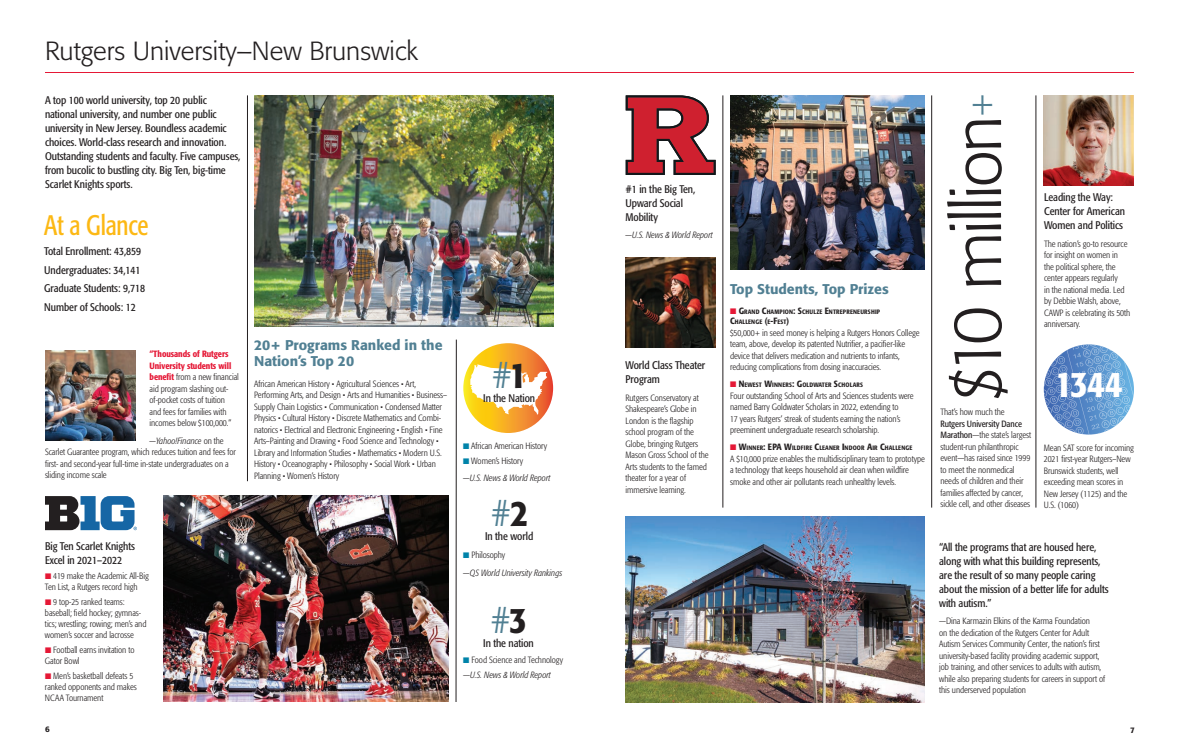
<style>
.page{position:relative;width:1179px;height:756px;background:#fff}
.page>*{position:absolute;margin:0;border:0;box-sizing:border-box;transform-origin:0 0}
.BIG_-Number{font:300 68px "Formata BQ";letter-spacing:-.035em;color:#231f20}
.Number_FormMedCnd_37{font:300 condensed 37px "Formata BQ";color:#518093}
.Number_FormMedCnd_37-2{font:500 condensed 37px "Formata BQ";color:#fff}
.Head_FormCnd_28pt{font:condensed 28px "Formata BQ";letter-spacing:-.01em;color:#fcb814;scale:.9 1}
.Page_Head{font:300 26px "Formata BQ";color:#231f20}
.Story-Form_Med_Head{font:500 14px/16px "Formata BQ";color:#518093}
.Text-B_FormCnd_11pt{font:condensed 11px/14px "Formata BQ";letter-spacing:-.005em;color:#231f20}
.Text-A_FormLtCnd_9pt{font:300 condensed 9px/11.5px "Formata BQ";letter-spacing:-.005em;color:#231f20}
.Text-A_no_space_befo{font:300 condensed 9px/11.5px "Formata BQ";letter-spacing:-.005em;color:#231f20}
.Text-_A_List{font:300 condensed 9px/11px "Formata BQ";letter-spacing:-.005em;color:#231f20}
.Attribute_Cnd_Lt_Ita{font:italic 300 condensed 9px "Formata BQ";letter-spacing:-.005em;color:#231f20}
.Text-_A_List-2{font:italic 300 condensed 9px "Formata BQ";letter-spacing:-.005em;color:#231f20}
.Story_Sub-head{font:500 condensed 9px "Formata BQ";color:#231f20}
.t1{font:500 8px "Formata BQ";color:#231f20}
.Story_Sub-head-2{font:500 condensed 6.3px/10px "Formata BQ";letter-spacing:.035em;color:#231f20}
.s1{font-weight:500;color:#e51836}
.s2{font-style:italic}
.s3{color:#e51836}
.s4{font-weight:500;color:#231f20}
.s5{color:#0083a9}
.s6{font-style:normal}
.s7{font-size:9px}
.s8{font-size:6.3px}
.s9{font-size:36px;color:#518093}
.s10{font-weight:400}
</style>
<div class="page">
<svg style="left:456px;top:339px;width:1px;height:363px"></svg>
<hr style="left:247px;top:95px;width:1px;height:386px;background:#231f20">
<hr style="left:1036px;top:95px;width:1px;height:413px;background:#231f20">
<hr style="left:931px;top:95px;width:1px;height:413px;background:#231f20">
<hr style="left:723px;top:95px;width:1px;height:413px;background:#231f20">
<hr style="left:45px;top:72px;width:1089px;height:1px;background:#e51836">
<img style="left:254px;top:95px;width:299px;height:231px">
<img style="left:163px;top:496px;width:286px;height:206px">
<svg style="left:463px;top:343px;width:90px;height:90px;background:#f5a729"></svg>
<svg style="left:470px;top:364px;width:77px;height:50px"></svg>
<img style="left:45px;top:351px;width:90px;height:90px">
<svg style="left:45px;top:496px;width:92px;height:34px"></svg>
<img style="left:730px;top:95px;width:195px;height:174px">
<img style="left:625px;top:516px;width:300px;height:186px">
<img style="left:625px;top:258px;width:91px;height:90px">
<img style="left:1044px;top:95px;width:90px;height:91px">
<svg style="left:626px;top:95px;width:90px;height:80px"></svg>
<svg style="left:1044px;top:344px;width:90px;height:91px"></svg>
<p class="Page_Head" style="left:45px;top:36px;width:374px">Rutgers University–New Brunswick</p>
<p class="Text-B_FormCnd_11pt" style="left:45px;top:93px;width:197px">A top 100 world university, top 20 public national university, and number one public university in New Jersey. Boundless academic choices. World-class research and innovation.<br>Outstanding students and faculty. Five campuses, from bucolic to bustling city. Big Ten, big-time Scarlet Knights sports.</p>
<p class="Head_FormCnd_28pt" style="left:44px;top:209px;width:117px">At a Glance</p>
<p class="Text-B_FormCnd_11pt" style="left:44px;top:244px;width:98px">Total Enrollment: 43,859</p>
<p class="Text-B_FormCnd_11pt" style="left:44px;top:263px;width:98px">Undergraduates: 34,141</p>
<p class="Text-B_FormCnd_11pt" style="left:44px;top:281px;width:103px">Graduate Students: 9,718</p>
<p class="Text-B_FormCnd_11pt" style="left:44px;top:300px;width:93px">Number of Schools: 12</p>
<p class="Text-A_no_space_befo" style="left:150px;top:348px;width:91px"><span class="s1">“Thousands of Rutgers<br>University students will benefit</span> from a new financial aid program slashing out&shy;of-pocket costs of tuition and fees for families with incomes below $100,000.”</p>
<p class="Text-A_FormLtCnd_9pt" style="left:45px;top:435px;width:192px;text-indent:105px"><span class="s2">—Yahoo!Finance</span> on the Scarlet Guarantee program, which reduces tuition and fees for first- and second-year full-time in-state undergraduates on a sliding income scale</p>
<p class="Story-Form_Med_Head" style="left:254px;top:337px;width:190px">20+ Programs Ranked in the<br>Nation’s Top 20</p>
<p class="Text-A_FormLtCnd_9pt" style="left:254px;top:378px;width:194px">African American History • Agricultural Sciences • Art, Performing Arts, and Design • Arts and Humanities • Business– Supply Chain Logistics • Communication • Condensed Matter Physics • Cultural History • Discrete Mathematics and Combi&shy;natorics • Electrical and Electronic Engineering • English • Fine Arts–Painting and Drawing • Food Science and Technology • Library and Information Studies • Mathematics • Modern U.S.<br>History • Oceanography • Philosophy • Social Work • Urban Planning • Women’s History</p>
<p class="Text-B_FormCnd_11pt" style="left:45px;top:539px;width:92px">Big Ten Scarlet Knights<br>Excel in 2021–2022</p>
<p class="Text-_A_List" style="left:45px;top:570px;width:105px"><span class="s3">■</span> 419 make the Academic All-Big<br>Ten List, a Rutgers record high</p>
<p class="Text-_A_List" style="left:45px;top:596px;width:103px"><span class="s3">■</span> 9 top-25 ranked teams: baseball; field hockey; gymnas&shy;tics; wrestling; rowing; men’s and women’s soccer and lacrosse</p>
<p class="Text-_A_List" style="left:45px;top:644px;width:91px"><span class="s3">■</span> Football earns invitation to<br>Gator Bowl</p>
<p class="Text-_A_List" style="left:45px;top:670px;width:93px"><span class="s3">■</span> Men’s basketball defeats 5 ranked opponents and makes<br>NCAA Tournament</p>
<p class="Number_FormMedCnd_37" style="left:491px;top:354px;width:37px">#<span class="s4">1</span></p>
<p class="Text-B_FormCnd_11pt" style="left:483px;top:391px;width:54px">In the Nation</p>
<p class="Text-_A_List" style="left:463px;top:440px;width:85px"><span class="s5">■</span> African American History</p>
<p class="Text-_A_List" style="left:463px;top:455px;width:62px"><span class="s5">■</span> Women’s History</p>
<p class="Attribute_Cnd_Lt_Ita" style="left:463px;top:473px;width:89px">—U.S. News &amp; World Report</p>
<p class="Number_FormMedCnd_37" style="left:490px;top:492px;width:39px">#<span class="s4">2</span></p>
<p class="Text-B_FormCnd_11pt" style="left:485px;top:529px;width:50px">In the world</p>
<p class="Text-A_FormLtCnd_9pt" style="left:463px;top:549px;width:44px"><span class="s5">■</span> Philosophy</p>
<p class="Attribute_Cnd_Lt_Ita" style="left:463px;top:568px;width:101px">—QS World University Rankings</p>
<p class="Number_FormMedCnd_37" style="left:490px;top:598px;width:38px">#<span class="s4">3</span></p>
<p class="Text-B_FormCnd_11pt" style="left:483px;top:636px;width:52px">In the nation</p>
<p class="Text-A_FormLtCnd_9pt" style="left:463px;top:654px;width:101px"><span class="s5">■</span> Food Science and Technology</p>
<p class="Text-_A_List-2" style="left:463px;top:670px;width:89px"><span class="s6">—</span>U.S. News &amp; World Report</p>
<p class="Text-B_FormCnd_11pt" style="left:625px;top:182px;width:71px">#1 in the Big Ten,<br>Upward Social<br>Mobility</p>
<p class="Attribute_Cnd_Lt_Ita" style="left:625px;top:230px;width:89px">—U.S. News &amp; World Report</p>
<p class="Text-B_FormCnd_11pt" style="left:625px;top:358px;width:81px">World Class Theater<br>Program</p>
<p class="Text-A_FormLtCnd_9pt" style="left:625px;top:392px;width:85px">Rutgers Conservatory at<br>Shakespeare’s Globe in<br>London is the flagship school program of the<br>Globe, bringing Rutgers<br>Mason Gross School of the<br>Arts students to the famed theater for a year of immersive learning.</p>
<p class="Story-Form_Med_Head" style="left:730px;top:281px;width:160px">Top Students, Top Prizes</p>
<p class="Story_Sub-head-2" style="left:730px;top:307px;width:152px"><span class="s3">■</span> <span class="s7">G</span>RAND <span class="s7">C</span>HAMPION<span class="s7">: S</span>CHULZE <span class="s7">E</span>NTREPRENEURSHIP<br><span class="s7">C</span>HALLENGE <span class="s7">(</span>E<span class="s7">-F</span>EST<span class="s7">)</span></p>
<p class="Text-A_no_space_befo" style="left:730px;top:327px;width:191px">$50,000+ in seed money is helping a Rutgers Honors College team, above, develop its patented Nutrifier, a pacifier-like device that delivers medication and nutrients to infants, reducing complications from dosing inaccuracies.</p>
<p class="Story_Sub-head-2" style="left:730px;top:380px;width:134px"><span class="s3">■</span> <span class="s7">N</span>EWEST <span class="s7">W</span>INNERS<span class="s7">: G</span>OLDWATER <span class="s7">S</span>CHOLARS</p>
<p class="Text-A_no_space_befo" style="left:730px;top:390px;width:185px">Four outstanding School of Arts and Sciences students were named Barry Goldwater Scholars in 2022, extending to<br>17 years Rutgers’ streak of students earning the nation’s preeminent undergraduate research scholarship.</p>
<p class="Story_Sub-head" style="left:730px;top:442px;width:44px"><span class="s3">■</span> W<span class="s8">INNER</span>: EPA</p>
<p class="Story_Sub-head-2" style="left:784px;top:443px;width:70px"><span class="s7">W</span>ILDFIRE <span class="s7">C</span>LEANER <span class="s7">I</span>NDOO</p>
<p class="Story_Sub-head-2" style="left:861px;top:443px;width:53px">R <span class="s7">A</span>IR <span class="s7">C</span>HALLENGE</p>
<p class="Text-A_no_space_befo" style="left:730px;top:453px;width:196px">A $10,000 prize enables the multidisciplinary team to prototype a technology that keeps household air clean when wildfire smoke and other air pollutants reach unhealthy levels.</p>
<p class="BIG_-Number" style="left:937px;top:401px;width:310px;rotate:-90deg">$10 million<span class="s9">+</span></p>
<p class="Text-A_FormLtCnd_9pt" style="left:940px;top:406px;width:92px">That’s how much the<br><span class="s10">Rutgers University Dance<br>Marathon</span>—the state’s largest student-run philanthropic event—has raised since 1999 to meet the nonmedical needs of children and their families affected by cancer, sickle cell, and other diseases</p>
<p class="Text-B_FormCnd_11pt" style="left:939px;top:540px;width:171px">“All the programs that are housed here, along with what this building represents, are the result of so many people caring about the mission of a better life for adults with autism.”</p>
<p class="Text-A_FormLtCnd_9pt" style="left:939px;top:615px;width:168px">—Dina Karmazin Elkins of the Karma Foundation<br>on the dedication of the Rutgers Center for Adult Autism Services Community Center, the nation’s first university-based facility providing academic support, job training, and other services to adults with autism, while also preparing students for careers in support of this underserved population</p>
<p class="Text-B_FormCnd_11pt" style="left:1044px;top:190px;width:82px">Leading the Way:<br>Center for American<br>Women and Politics</p>
<p class="Text-A_FormLtCnd_9pt" style="left:1044px;top:238px;width:88px">The nation’s go-to resource for insight on women in<br>the political sphere, the center appears regularly<br>in the national media. Led by Debbie Walsh, above,<br>CAWP is celebrating its 50th anniversary.</p>
<p class="Number_FormMedCnd_37-2" style="left:1055px;top:362px;width:69px">1344</p>
<p class="Text-A_FormLtCnd_9pt" style="left:1044px;top:442px;width:92px">Mean SAT score for incoming<br>2021 first-year Rutgers–New<br>Brunswick students, well exceeding mean scores in<br>New Jersey (1125) and the<br>U.S. (1060)</p>
<p class="t1" style="left:45px;top:725px;width:6px">6</p>
<p class="t1" style="left:1130px;top:725px;width:6px">7</p>
</div>
